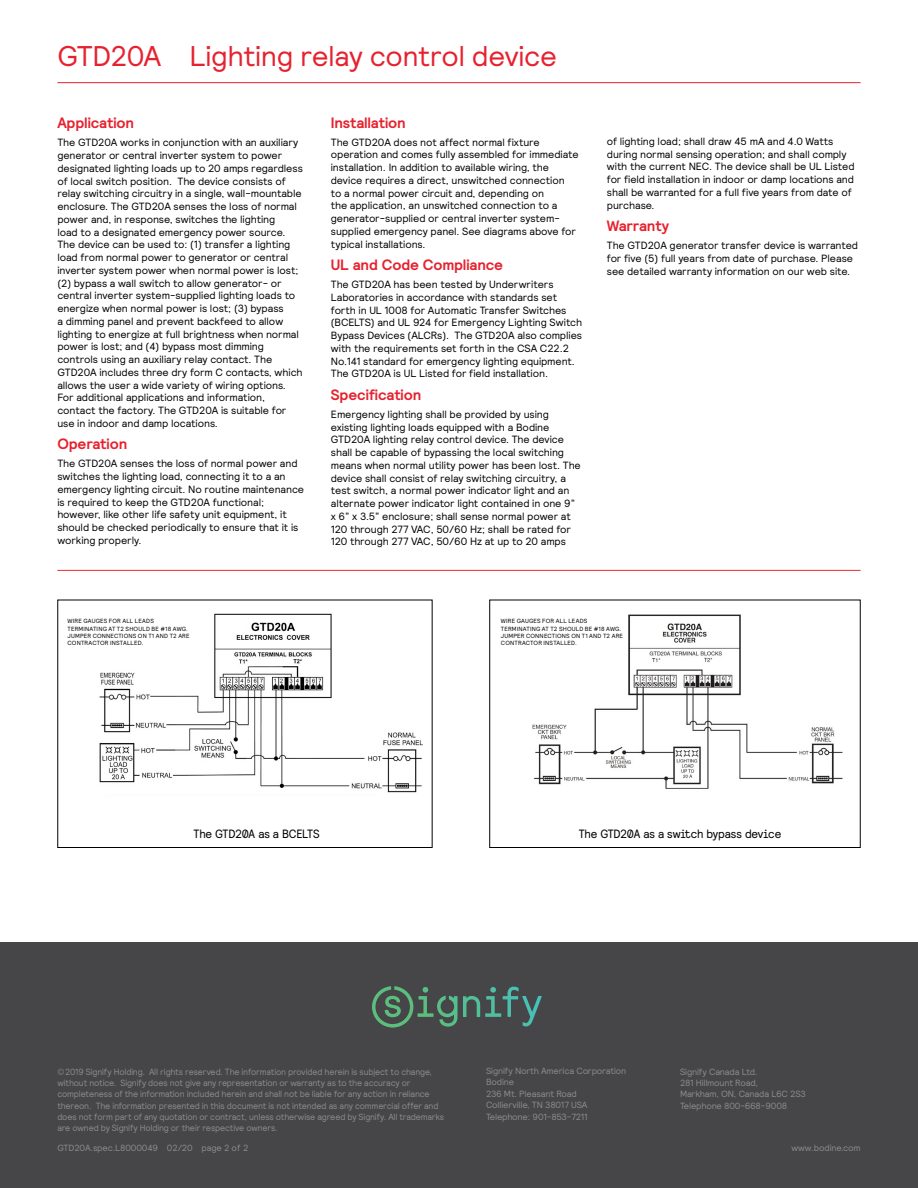
<style>
.page{position:relative;width:918px;height:1188px;background:#fff}
.page>*{position:absolute;margin:0;border:0;box-sizing:border-box;transform-origin:0 0}
.t1{font:28.5px "Relative";letter-spacing:-.015em;color:#e6222f}
.t2{font:700 15px "Relative";letter-spacing:-.005em;color:#e6222f}
.t3{font:12px "Relative Faux";letter-spacing:-.01em;color:#000}
.t4{font:10.5px/12.8px "Relative";letter-spacing:-.01em;color:#000}
.t5{font:9px/11.2px "Relative";letter-spacing:-.02em;color:#8a8c8e;scale:.96 1}
.t6{font:9px/11.4px "Relative";letter-spacing:-.02em;color:#8a8c8e}
.t7{font:6px/7.2px "Relative";letter-spacing:.03em;color:#000}
</style>
<div class="page">
<img style="left:532px;top:614px;width:311px;height:175px">
<img style="left:99px;top:613px;width:323px;height:180px">
<div style="left:57px;top:600px;width:376px;height:248px;border:1px solid #000"></div>
<div style="left:489px;top:600px;width:372px;height:248px;border:1px solid #000"></div>
<hr style="left:57px;top:570px;width:804px;height:1px;background:#e82c2e">
<hr style="left:57px;top:82px;width:804px;height:1px;background:#e6222f">
<div style="left:0;top:943px;width:918px;height:245px;background:#464547"></div>
<svg style="left:372px;top:986px;width:167px;height:42px"></svg>
<div style="left:74px;top:610px;width:133px;height:59px;background:#fff"></div>
<div style="left:504px;top:605px;width:123px;height:58px;background:#fff"></div>
<h1 class="t1" style="left:57px;top:37px;width:501px">GTD20A Lighting relay control device</h1>
<h2 class="t2" style="left:57px;top:113px;width:78px">Application</h2>
<p class="t4" style="left:57px;top:136px;width:247px">The GTD20A works in conjunction with an auxiliary generator or central inverter system to power designated lighting loads up to 20 amps regardless of local switch position. The device consists of relay switching circuitry in a single, wall-mountable enclosure. The GTD20A senses the loss of normal power and, in response, switches the lighting<br>load to a designated emergency power source.<br>The device can be used to: (1) transfer a lighting load from normal power to generator or central inverter system power when normal power is lost; (2) bypass a wall switch to allow generator- or central inverter system-supplied lighting loads to energize when normal power is lost; (3) bypass<br>a dimming panel and prevent backfeed to allow lighting to energize at full brightness when normal power is lost; and (4) bypass most dimming controls using an auxiliary relay contact. The GTD20A includes three dry form C contacts, which allows the user a wide variety of wiring options.<br>For additional applications and information, contact the factory. The GTD20A is suitable for use in indoor and damp locations.</p>
<h2 class="t2" style="left:57px;top:434px;width:71px">Operation</h2>
<p class="t4" style="left:57px;top:457px;width:248px">The GTD20A senses the loss of normal power and switches the lighting load, connecting it to a an emergency lighting circuit. No routine maintenance is required to keep the GTD20A functional; however, like other life safety unit equipment, it should be checked periodically to ensure that it is working properly.</p>
<h2 class="t2" style="left:331px;top:112px;width:76px">Installation</h2>
<p class="t4" style="left:331px;top:135px;width:249px">The GTD20A does not affect normal fixture operation and comes fully assembled for immediate installation. In addition to available wiring, the device requires a direct, unswitched connection<br>to a normal power circuit and, depending on<br>the application, an unswitched connection to a generator-supplied or central inverter system&shy;supplied emergency panel. See diagrams above for typical installations.</p>
<h2 class="t2" style="left:331px;top:255px;width:174px">UL and Code Compliance</h2>
<p class="t4" style="left:331px;top:278px;width:253px">The GTD20A has been tested by Underwriters Laboratories in accordance with standards set forth in UL 1008 for Automatic Transfer Switches (BCELTS) and UL 924 for Emergency Lighting Switch Bypass Devices (ALCRs). The GTD20A also complies with the requirements set forth in the CSA C22.2<br>No.141 standard for emergency lighting equipment.<br>The GTD20A is UL Listed for field installation.</p>
<h2 class="t2" style="left:331px;top:385px;width:92px">Specification</h2>
<p class="t4" style="left:331px;top:407px;width:251px">Emergency lighting shall be provided by using existing lighting loads equipped with a Bodine GTD20A lighting relay control device. The device shall be capable of bypassing the local switching means when normal utility power has been lost. The device shall consist of relay switching circuitry, a test switch, a normal power indicator light and an alternate power indicator light contained in one 9” x 6” x 3.5” enclosure; shall sense normal power at 120 through 277 VAC, 50/60 Hz; shall be rated for 120 through 277 VAC, 50/60 Hz at up to 20 amps</p>
<p class="t4" style="left:607px;top:134px;width:249px">of lighting load; shall draw 45 mA and 4.0 Watts during normal sensing operation; and shall comply with the current NEC. The device shall be UL Listed for field installation in indoor or damp locations and shall be warranted for a full five years from date of purchase.</p>
<h2 class="t2" style="left:607px;top:216px;width:64px">Warranty</h2>
<p class="t4" style="left:607px;top:239px;width:253px">The GTD20A generator transfer device is warranted for five (5) full years from date of purchase. Please see detailed warranty information on our web site.</p>
<p class="t7" style="left:68px;top:618px;width:124px">WIRE GAUGES FOR ALL LEADS<br>TERMINATING AT T2 SHOULD BE #18 AWG.<br>JUMPER CONNECTIONS ON T1 AND T2 ARE<br>CONTRACTOR INSTALLED.</p>
<p class="t7" style="left:501px;top:618px;width:124px">WIRE GAUGES FOR ALL LEADS<br>TERMINATING AT T2 SHOULD BE #18 AWG.<br>JUMPER CONNECTIONS ON T1 AND T2 ARE<br>CONTRACTOR INSTALLED.</p>
<p class="t3" style="left:194px;top:826px;width:128px">The GTD20A as a BCELTS</p>
<p class="t3" style="left:579px;top:826px;width:204px">The GTD20A as a switch bypass device</p>
<p class="t5" style="left:57px;top:1066px;width:404px">©2019 Signify Holding. All rights reserved. The information provided herein is subject to change, without notice. Signify does not give any representation or warranty as to the accuracy or completeness of the information included herein and shall not be liable for any action in reliance thereon. The information presented in this document is not intended as any commercial offer and does not form part of any quotation or contract, unless otherwise agreed by Signify. All trademarks are owned by Signify Holding or their respective owners.</p>
<p class="t6" style="left:57px;top:1142px;width:193px">GTD20A.spec.L8000049 02/20 page 2 of 2</p>
<p class="t6" style="left:486px;top:1065px;width:142px">Signify North America Corporation<br>Bodine<br>236 Mt. Pleasant Road<br>Collierville, TN 38017 USA<br>Telephone: 901-853-7211</p>
<p class="t6" style="left:680px;top:1066px;width:127px">Signify Canada Ltd.<br>281 Hillmount Road,<br>Markham, ON, Canada L6C 2S3<br>Telephone 800-668-9008</p>
<p class="t6" style="left:792px;top:1142px;width:71px">www.bodine.com</p>
</div>
